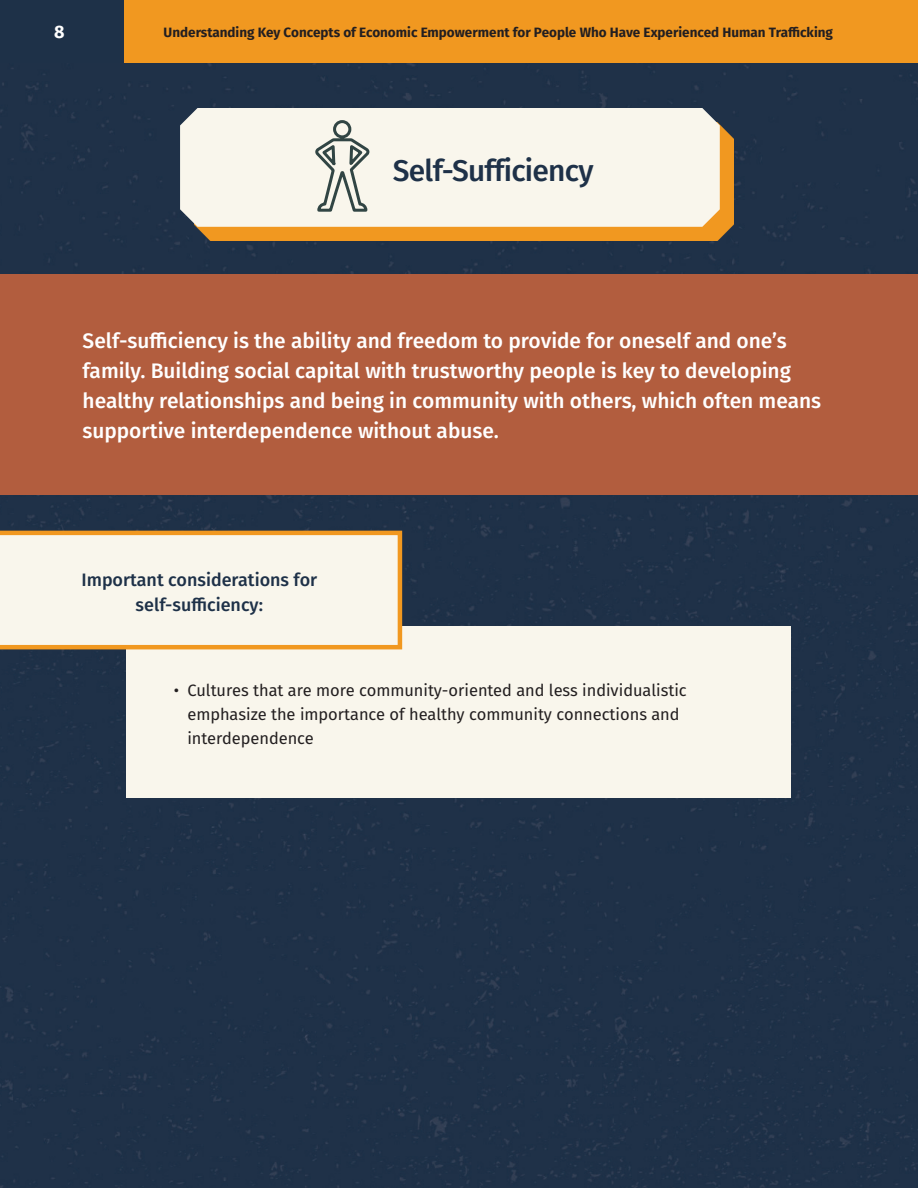
<style>
.page{position:relative;width:918px;height:1188px;background:#fff}
.page>*{position:absolute;margin:0;border:0;box-sizing:border-box;transform-origin:0 0}
.t1{font:500 30px "Fira Sans";letter-spacing:-.025em;color:#1e3148}
.t2{font:500 21px/30px "Fira Sans";color:#fff}
.t3{font:500 18px/25.5px "Fira Sans";color:#1e3148;text-align:center}
.t4{font:700 18px "Fira Sans";color:#fff}
.t5{font:16.5px/24px "Fira Sans";color:#231f20}
.t6{font:700 13.5px "Fira Sans";color:#231f20}
</style>
<div class="page">
<div style="left:0;top:62px;width:918px;height:1126px;background:#1f3148"></div>
<div style="left:0;top:0;width:124px;height:62px;background:#1e3148"></div>
<div style="left:124px;top:0;width:794px;height:62px;background:#f19820"></div>
<div style="left:127px;top:627px;width:664px;height:171px;background:#f9f6ec"></div>
<svg style="left:0;top:531px;width:402px;height:118px;background:#f8eedb"></svg>
<div style="left:194px;top:122px;width:540px;height:119px;background:#f19820"></div>
<div style="left:180px;top:108px;width:540px;height:119px;background:#f9f6ec"></div>
<svg style="left:313px;top:119px;width:57px;height:94px;background:#c8cbc3"></svg>
<div style="left:0;top:274px;width:918px;height:221px;background:#b25d3e"></div>
<p class="t4" style="left:54px;top:16px;width:12px">8</p>
<p class="t6" style="left:164px;top:21px;width:671px">Understanding Key Concepts of Economic Empowerment for People Who Have Experienced Human Trafficking</p>
<h2 class="t1" style="left:393px;top:147px;width:202px">Self-Sufficiency</h2>
<p class="t2" style="left:83px;top:325px;width:740px">Self-sufficiency is the ability and freedom to provide for oneself and one’s family. Building social capital with trustworthy people is key to developing healthy relationships and being in community with others, which often means supportive interdependence without abuse.</p>
<p class="t3" style="left:82px;top:566px;width:237px">Important considerations for self-sufficiency:</p>
<p class="t5" style="left:187px;top:678px;width:501px;text-indent:-13px">• Cultures that are more community-oriented and less individualistic emphasize the importance of healthy community connections and interdependence</p>
</div>
